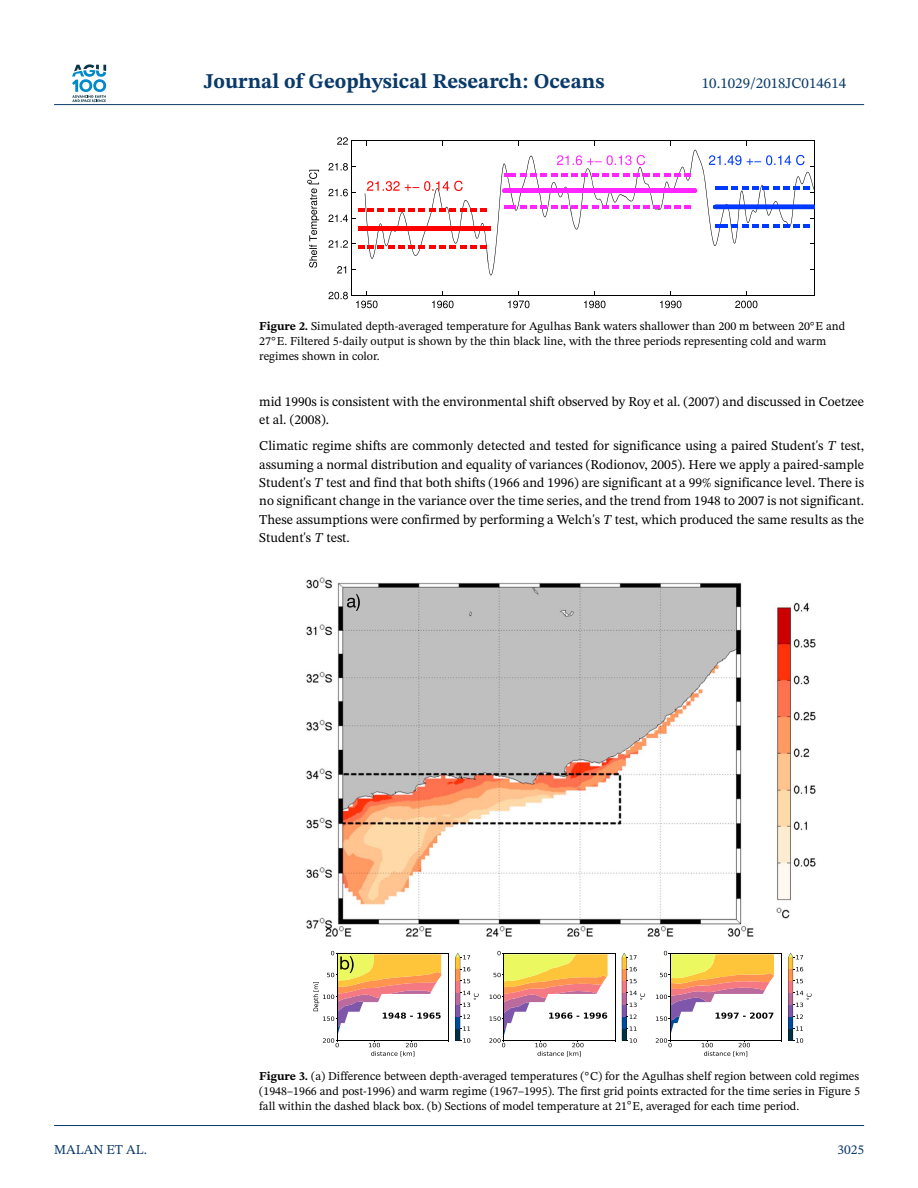
<style>
.page{position:relative;width:918px;height:1188px;background:#fff}
.page>*{position:absolute;margin:0;border:0;box-sizing:border-box;transform-origin:0 0}
.t1{font:700 21px "STIX Two Text";color:#0a3a69}
.t2{font:15px "STIX Two Text";color:#0a3a69}
.t3{font:13.5px/18.5px "STIX Two Text";color:#000}
.t4{font:13.5px "STIX Two Text";color:#0a3a69}
.t5{font:12px/15px "STIX Two Text";color:#000}
.s1{font-weight:700}
.s2{font-style:italic}
</style>
<div class="page">
<svg style="left:72px;top:64px;width:34px;height:38px"></svg>
<hr style="left:54px;top:104px;width:810px;height:1px;background:#0a3a69">
<svg style="left:432px;top:301px;width:22px;height:7px"></svg>
<svg style="left:508px;top:301px;width:22px;height:7px"></svg>
<svg style="left:584px;top:301px;width:21px;height:7px"></svg>
<svg style="left:660px;top:301px;width:21px;height:7px"></svg>
<svg style="left:735px;top:301px;width:22px;height:7px"></svg>
<svg style="left:328px;top:291px;width:50px;height:17px"></svg>
<hr style="left:351px;top:295px;width:464px;height:1px;background:#000">
<hr style="left:351px;top:141px;width:1px;height:154px;background:#000">
<hr style="left:815px;top:141px;width:1px;height:154px;background:#000">
<svg style="left:307px;top:170px;width:12px;height:98px"></svg>
<svg style="left:328px;top:137px;width:487px;height:138px"></svg>
<img style="left:306px;top:577px;width:510px;height:360px">
<hr style="left:448px;top:953px;width:1px;height:88px;background:#000">
<hr style="left:337px;top:1040px;width:112px;height:1px;background:#000">
<hr style="left:337px;top:953px;width:112px;height:1px;background:#000">
<svg style="left:455px;top:953px;width:24px;height:90px"></svg>
<hr style="left:615px;top:953px;width:1px;height:88px;background:#000">
<hr style="left:503px;top:1040px;width:112px;height:1px;background:#000">
<hr style="left:503px;top:953px;width:112px;height:1px;background:#000">
<svg style="left:489px;top:951px;width:119px;height:106px"></svg>
<svg style="left:622px;top:953px;width:23px;height:90px"></svg>
<hr style="left:781px;top:953px;width:1px;height:88px;background:#000">
<hr style="left:670px;top:1040px;width:112px;height:1px;background:#000">
<hr style="left:670px;top:953px;width:112px;height:1px;background:#000">
<svg style="left:656px;top:951px;width:118px;height:106px"></svg>
<svg style="left:788px;top:953px;width:24px;height:90px"></svg>
<svg style="left:347px;top:594px;width:13px;height:17px"></svg>
<svg style="left:313px;top:951px;width:128px;height:106px"></svg>
<hr style="left:54px;top:1125px;width:810px;height:1px;background:#0a3a69">
<h1 class="t1" style="left:204px;top:73px;width:402px">Journal of Geophysical Research: Oceans</h1>
<p class="t2" style="left:702px;top:77px;width:146px">10.1029/2018JC014614</p>
<p class="t5" style="left:259px;top:320px;width:587px"><span class="s1">Figure 2.</span> Simulated depth-averaged temperature for Agulhas Bank waters shallower than 200 m between 20<sup>◦</sup>E and<br>27<sup>◦</sup>E. Filtered 5-daily output is shown by the thin black line, with the three periods representing cold and warm regimes shown in color.</p>
<p class="t3" style="left:259px;top:393px;width:606px">mid 1990s is consistent with the environmental shift observed by Roy et al. (2007) and discussed in Coetzee et al. (2008).</p>
<p class="t3" style="left:259px;top:438px;width:606px;text-align:justify">Climatic regime shifts are commonly detected and tested for significance using a paired Student's <span class="s2">T</span> test, assuming a normal distribution and equality of variances (Rodionov, 2005). Here we apply a paired-sample Student's <span class="s2">T</span> test and find that both shifts (1966 and 1996) are significant at a 99% significance level. There is no significant change in the variance over the time series, and the trend from 1948 to 2007 is not significant.<br>These assumptions were confirmed by performing a Welch's <span class="s2">T</span> test, which produced the same results as the Student's <span class="s2">T</span> test.</p>
<p class="t5" style="left:259px;top:1069px;width:602px;text-align:justify"><span class="s1">Figure 3.</span> (a) Difference between depth-averaged temperatures (<sup>◦</sup>C) for the Agulhas shelf region between cold regimes (1948–1966 and post-1996) and warm regime (1967–1995). The first grid points extracted for the time series in Figure 5 fall within the dashed black box. (b) Sections of model temperature at 21<sup>◦</sup>E, averaged for each time period.</p>
<p class="t4" style="left:54px;top:1144px;width:95px">MALAN ET AL.</p>
<p class="t4" style="left:837px;top:1144px;width:28px">3025</p>
</div>
